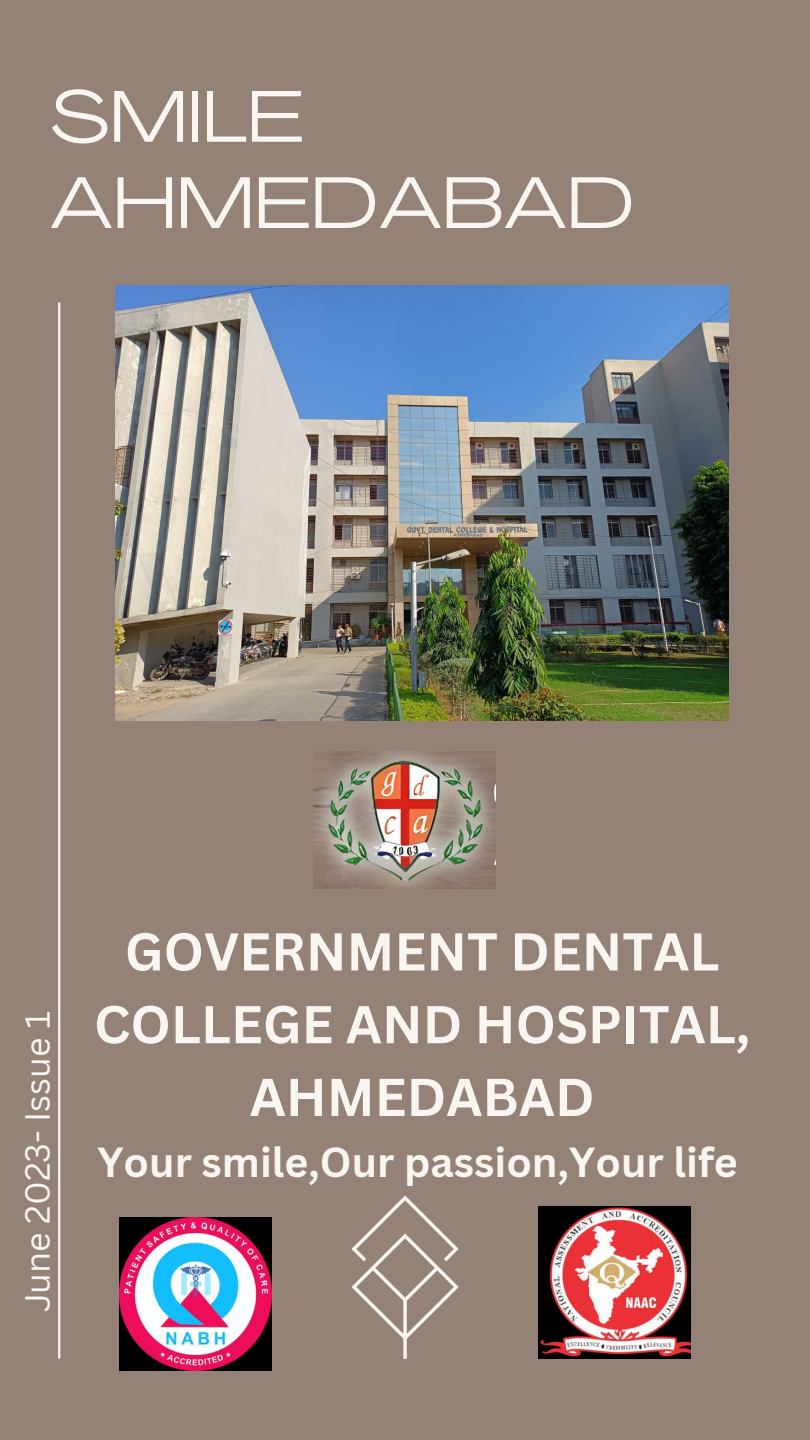
<style>
.page{position:relative;width:810px;height:1440px;background:#958276}
.page>*{position:absolute;margin:0;border:0;box-sizing:border-box;transform-origin:0 0}
.t1{font:72px/86.2px "Agrandir Grand";letter-spacing:.025em;color:#f9f5f0}
.t2{font:700 52px/72.8px "Canva Sans";color:#f9f5f0;text-align:center}
.t3{font:700 40.9px "Canva Sans";color:#f9f5f0}
.t4{font:34px "Canva Sans";color:#f9f5f0}
</style>
<div class="page">
<svg style="left:351px;top:1195px;width:108px;height:164px"></svg>
<hr style="left:58px;top:303px;width:2px;height:1055px;background:#f9f5f0">
<img style="left:115px;top:285px;width:614px;height:435px">
<img style="left:314px;top:752px;width:182px;height:137px">
<img style="left:538px;top:1207px;width:152px;height:152px">
<img style="left:119px;top:1218px;width:153px;height:152px">
<p class="t1" style="left:51px;top:81px;width:585px">SMILE<br>AHMEDABAD</p>
<p class="t4" style="left:13px;top:1312px;width:303px;rotate:-90deg">June 2023- Issue 1</p>
<p class="t2" style="left:94px;top:914px;width:658px">GOVERNMENT DENTAL<br>COLLEGE AND HOSPITAL,</p>
<p class="t2" style="left:250px;top:1059px;width:346px">AHMEDABAD</p>
<p class="t3" style="left:97px;top:1133px;width:642px">Your smile,Our passion,Your life</p>
</div>
